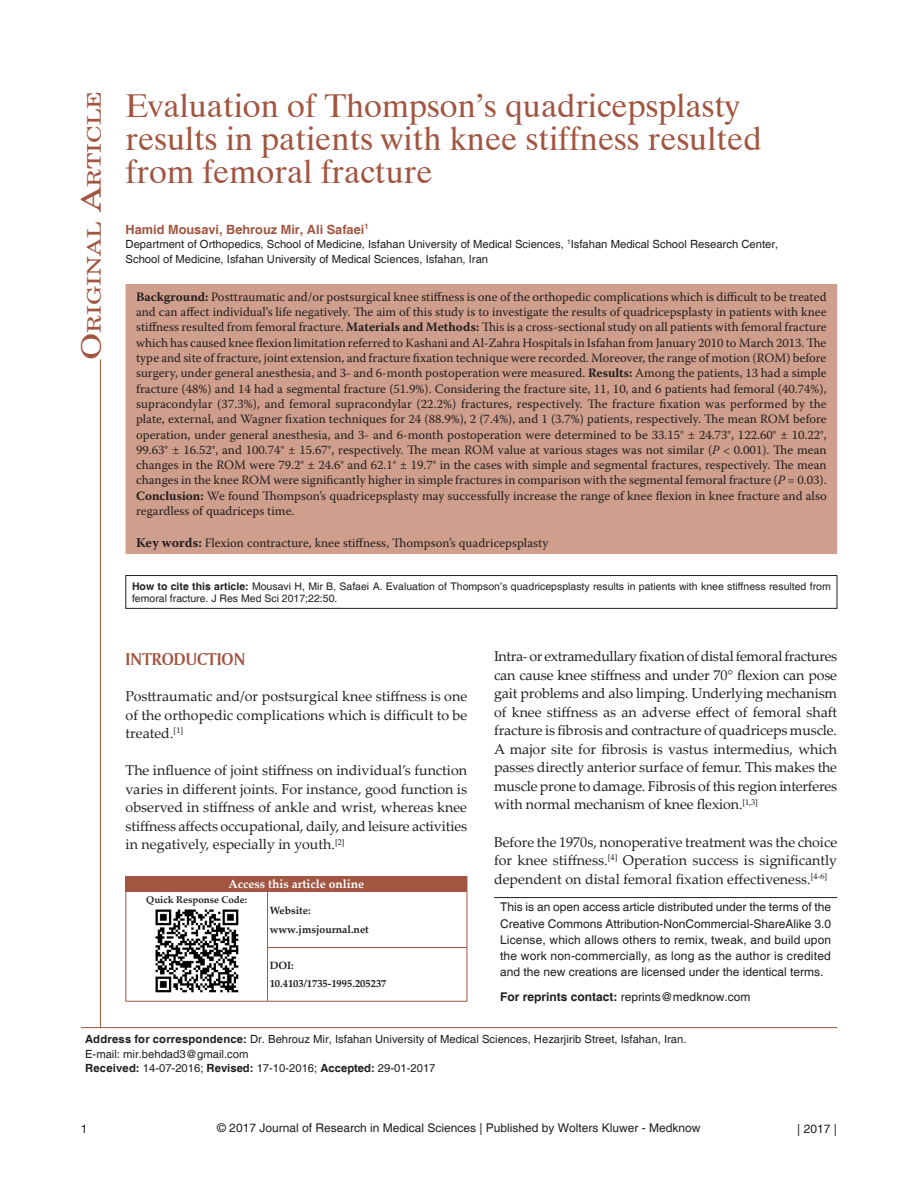
<style>
.page{position:relative;width:918px;height:1188px;background:#fff}
.page>*{position:absolute;margin:0;border:0;box-sizing:border-box;transform-origin:0 0}
.AT{font:33px/33px "Dutch 801 BT";color:#a25641}
.AH{font:18.9px "New Century Schlbk";color:#a25641;scale:1.3 1}
.t1{font:18px "Amerigo BT Bold A";color:#a25641}
.TX{font:14.25px/18.5px "Palatino Linotype";color:#231f20;text-align:justify}
.ABS{font:12.75px/15.3px "Warnock Pro";color:#231f20;text-align:justify}
.KWD{font:12.75px "Warnock Pro";color:#231f20}
.AU{font:700 12.75px "Helvetica";color:#a25641}
.C{font:12px/16.2px "Helvetica";color:#231f20;text-align:justify}
.AAO{font:700 12px "Palatino Linotype";color:#fff}
.AFF{font:11.25px/14.7px "Helvetica";color:#231f20}
.ADD{font:11.25px/14.5px "Helvetica";color:#231f20}
.HIS{font:11.25px "Helvetica";color:#231f20}
.SRC{font:10.5px/12.6px "Helvetica";color:#231f20}
.Web{font:700 10.5px/18.5px "Palatino Linotype";color:#231f20}
.QRC{font:700 9.75px "Palatino Linotype";color:#231f20}
.s1{font-size:27px}
.s2{font-weight:700}
.s3{font-style:italic}
.s4{font-weight:700;font-size:13.5px}
</style>
<div class="page">
<div style="left:126px;top:285px;width:710px;height:268px;background:#cf9e8c"></div>
<div style="left:126px;top:284px;width:711px;height:270px;border:2px solid #cf9e8c"></div>
<hr style="left:81px;top:1027px;width:756px;height:1px;background:#a25641">
<hr style="left:100px;top:359px;width:1px;height:669px;background:#a25641">
<div style="left:126px;top:575px;width:711px;height:34px;border:1px solid #231f20"></div>
<hr style="left:494px;top:897px;width:343px;height:1px;background:#231f20">
<div style="left:126px;top:876px;width:341px;height:15px;background:#a25641"></div>
<svg style="left:467px;top:876px;width:1px;height:15px"></svg>
<hr style="left:126px;top:892px;width:1px;height:56px;background:#a25641">
<hr style="left:126px;top:948px;width:1px;height:53px;background:#a25641">
<hr style="left:126px;top:891px;width:142px;height:1px;background:#a25641">
<hr style="left:267px;top:892px;width:1px;height:55px;background:#a25641">
<hr style="left:268px;top:891px;width:199px;height:1px;background:#a25641">
<hr style="left:467px;top:892px;width:1px;height:55px;background:#a25641">
<hr style="left:126px;top:1001px;width:142px;height:1px;background:#a25641">
<hr style="left:267px;top:948px;width:1px;height:53px;background:#a25641">
<hr style="left:267px;top:947px;width:200px;height:1px;background:#a25641">
<hr style="left:467px;top:948px;width:1px;height:53px;background:#a25641">
<hr style="left:268px;top:1001px;width:199px;height:1px;background:#a25641">
<img style="left:155px;top:909px;width:84px;height:84px">
<p class="AH" style="left:83px;top:360px;width:209px;rotate:-90deg"><span class="s1">O</span>riginal <span class="s1">A</span>rticle</p>
<p class="AT" style="left:126px;top:89px;width:637px">Evaluation of Thompson’s quadricepsplasty results in patients with knee stiffness resulted from femoral fracture</p>
<p class="AU" style="left:126px;top:221px;width:244px">Hamid Mousavi, Behrouz Mir, Ali Safaei<sup>1</sup></p>
<p class="AFF" style="left:126px;top:237px;width:654px">Department of Orthopedics, School of Medicine, Isfahan University of Medical Sciences, <sup>1</sup>Isfahan Medical School Research Center,<br>School of Medicine, Isfahan University of Medical Sciences, Isfahan, Iran</p>
<p class="ABS" style="left:136px;top:289px;width:692px"><span class="s2">Background:</span> Posttraumatic and/or postsurgical knee stiffness is one of the orthopedic complications which is difficult to be treated and can affect individual’s life negatively. The aim of this study is to investigate the results of quadricepsplasty in patients with knee stiffness resulted from femoral fracture. <span class="s2">Materials and Methods:</span> This is a cross‑sectional study on all patients with femoral fracture which has caused knee flexion limitation referred to Kashani and Al‑Zahra Hospitals in Isfahan from January 2010 to March 2013. The type and site of fracture, joint extension, and fracture fixation technique were recorded. Moreover, the range of motion (ROM) before surgery, under general anesthesia, and 3‑ and 6‑month postoperation were measured. <span class="s2">Results:</span> Among the patients, 13 had a simple fracture (48%) and 14 had a segmental fracture (51.9%). Considering the fracture site, 11, 10, and 6 patients had femoral (40.74%), supracondylar (37.3%), and femoral supracondylar (22.2%) fractures, respectively. The fracture fixation was performed by the plate, external, and Wagner fixation techniques for 24 (88.9%), 2 (7.4%), and 1 (3.7%) patients, respectively. The mean ROM before operation, under general anesthesia, and 3‑ and 6‑month postoperation were determined to be 33.15° ± 24.73°, 122.60° ± 10.22°, 99.63° ± 16.52°, and 100.74° ± 15.67°, respectively. The mean ROM value at various stages was not similar (<span class="s3">P</span> &lt; 0.001). The mean changes in the ROM were 79.2° ± 24.6° and 62.1° ± 19.7° in the cases with simple and segmental fractures, respectively. The mean changes in the knee ROM were significantly higher in simple fractures in comparison with the segmental femoral fracture (<span class="s3">P</span> = 0.03).<br><span class="s2">Conclusion:</span> We found Thompson’s quadricepsplasty may successfully increase the range of knee flexion in knee fracture and also regardless of quadriceps time.</p>
<p class="KWD" style="left:136px;top:535px;width:414px"><span class="s4">Key words:</span> Flexion contracture, knee stiffness, Thompson’s quadricepsplasty</p>
<p class="SRC" style="left:132px;top:580px;width:700px"><span class="s2">How to cite this article:</span> Mousavi H, Mir B, Safaei A. Evaluation of Thompson’s quadricepsplasty results in patients with knee stiffness resulted from femoral fracture. J Res Med Sci 2017;22:50.</p>
<h1 class="t1" style="left:126px;top:648px;width:121px">INTRODUCTION</h1>
<p class="TX" style="left:126px;top:686px;width:343px">Posttraumatic and/or postsurgical knee stiffness is one of the orthopedic complications which is difficult to be treated.<sup>[1]</sup></p>
<p class="TX" style="left:126px;top:760px;width:343px">The influence of joint stiffness on individual’s function varies in different joints. For instance, good function is observed in stiffness of ankle and wrist, whereas knee stiffness affects occupational, daily, and leisure activities in negatively, especially in youth.<sup>[2]</sup></p>
<p class="AAO" style="left:229px;top:876px;width:137px">Access this article online</p>
<p class="QRC" style="left:146px;top:893px;width:102px">Quick Response Code:</p>
<p class="Web" style="left:270px;top:901px;width:101px">Website: www.jmsjournal.net</p>
<p class="Web" style="left:270px;top:956px;width:118px">DOI:<br>10.4103/1735-1995.205237</p>
<p class="TX" style="left:494px;top:647px;width:345px">Intra‑ or extramedullaryfixationofdistalfemoralfractures can cause knee stiffness and under 70° flexion can pose gait problems and also limping. Underlying mechanism of knee stiffness as an adverse effect of femoral shaft fracture is fibrosis and contracture of quadriceps muscle.<br>A major site for fibrosis is vastus intermedius, which passes directly anterior surface of femur. This makes the muscle prone to damage. Fibrosis of this region interferes with normal mechanism of knee flexion.<sup>[1,3]</sup></p>
<p class="TX" style="left:494px;top:832px;width:345px">Before the 1970s, nonoperative treatment was the choice for knee stiffness.<sup>[4]</sup> Operation success is significantly dependent on distal femoral fixation effectiveness.<sup>[4‑6]</sup></p>
<p class="C" style="left:500px;top:900px;width:333px">This is an open access article distributed under the terms of the Creative Commons Attribution‑NonCommercial‑ShareAlike 3.0<br>License, which allows others to remix, tweak, and build upon the work non‑commercially, as long as the author is credited and the new creations are licensed under the identical terms.</p>
<p class="C" style="left:500px;top:990px;width:252px"><span class="s2">For reprints contact:</span> reprints@medknow.com</p>
<p class="ADD" style="left:85px;top:1032px;width:603px"><span class="s2">Address for correspondence:</span> Dr. Behrouz Mir, Isfahan University of Medical Sciences, Hezarjirib Street, Isfahan, Iran.<br>E‑mail: mir.behdad3@gmail.com</p>
<p class="HIS" style="left:85px;top:1062px;width:352px"><span class="s2">Received:</span> 14‑07‑2016; <span class="s2">Revised:</span> 17‑10‑2016; <span class="s2">Accepted:</span> 29‑01‑2017</p>
<p class="C" style="left:81px;top:1122px;width:8px">1</p>
<p class="C" style="left:217px;top:1121px;width:485px">© 2017 Journal of Research in Medical Sciences | Published by Wolters Kluwer - Medknow</p>
<p class="C" style="left:797px;top:1121px;width:41px">| 2017 |</p>
</div>
